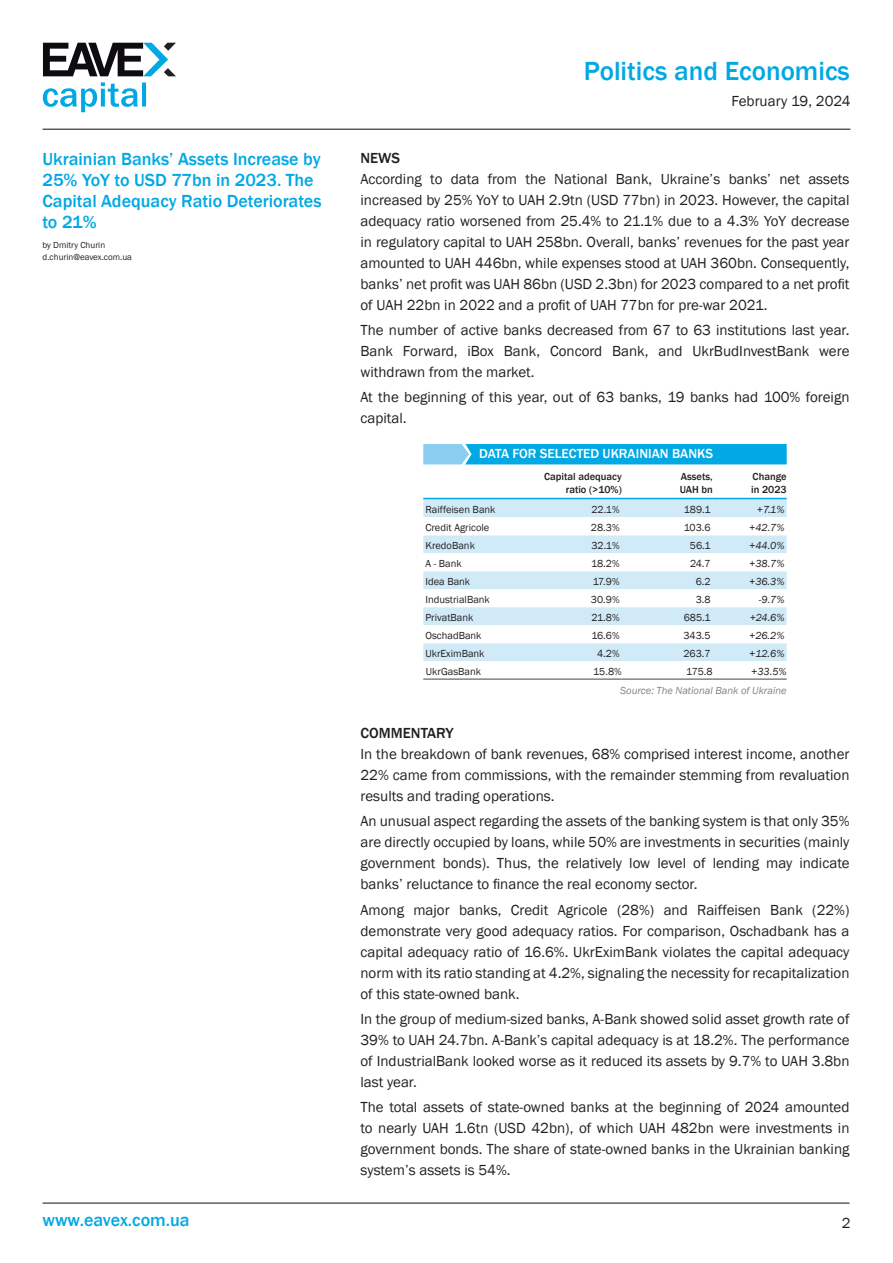
<style>
.page{position:relative;width:893px;height:1263px;background:#fff}
.page>*{position:absolute;margin:0;border:0;box-sizing:border-box;transform-origin:0 0}
.t1{font:500 27px "Franklin Gothic";color:#00a8e4}
.t2{font:500 18px/21px "Franklin Gothic";color:#00a8e4}
.t3{font:15px/21px "Franklin Gothic";color:#231f20;text-align:justify}
.t4{font:500 15px "Franklin Gothic";color:#231f20}
.t5{font:500 13.5px "Franklin Gothic";color:#fff}
.t6{font:10.5px "Franklin Gothic";color:#231f20}
.t7{font:italic 10.5px "Franklin Gothic";color:#231f20}
.t8{font:500 10.5px/12.6px "Franklin Gothic";color:#231f20}
.t9{font:italic 10.5px "Franklin Gothic";color:#808285}
.t10{font:9px/12px "Franklin Gothic";color:#231f20}
</style>
<div class="page">
<hr style="left:43px;top:1203px;width:806px;height:1px;background:#0e0b11">
<hr style="left:43px;top:129px;width:807px;height:1px;background:#0e0b11">
<svg style="left:43px;top:43px;width:133px;height:33px"></svg>
<svg style="left:43px;top:82px;width:103px;height:30px"></svg>
<svg style="left:423px;top:444px;width:364px;height:20px;background:#12ade5"></svg>
<div style="left:423px;top:499px;width:364px;height:18px;background:#d1eaf8"></div>
<svg style="left:423px;top:535px;width:364px;height:126px;fill:#d1eaf8"></svg>
<hr style="left:541px;top:498px;width:81px;height:1px;background:#00a8e4">
<hr style="left:622px;top:498px;width:91px;height:1px;background:#00a8e4">
<hr style="left:713px;top:498px;width:74px;height:1px;background:#00a8e4">
<hr style="left:423px;top:498px;width:118px;height:1px;background:#00a8e4">
<hr style="left:423px;top:678px;width:118px;height:2px;background:#808285">
<hr style="left:541px;top:678px;width:81px;height:2px;background:#808285">
<hr style="left:622px;top:678px;width:91px;height:2px;background:#808285">
<hr style="left:713px;top:678px;width:74px;height:2px;background:#808285">
<h1 class="t1" style="left:584px;top:55px;width:267px">Politics and Economics</h1>
<p class="t2" style="left:43px;top:148px;width:280px">Ukrainian Banks’ Assets Increase by<br>25% YoY to USD 77bn in 2023. The<br>Capital Adequacy Ratio Deteriorates to 21%</p>
<p class="t10" style="left:43px;top:239px;width:91px">by Dmitry Churin d.churin@eavex.com.ua</p>
<p class="t3" style="left:731px;top:91px;width:120px">February 19, 2024</p>
<p class="t4" style="left:360px;top:148px;width:41px">NEWS</p>
<p class="t3" style="left:360px;top:168px;width:491px">According to data from the National Bank, Ukraine’s banks’ net assets increased by 25% YoY to UAH 2.9tn (USD 77bn) in 2023. However, the capital adequacy ratio worsened from 25.4% to 21.1% due to a 4.3% YoY decrease in regulatory capital to UAH 258bn. Overall, banks’ revenues for the past year amounted to UAH 446bn, while expenses stood at UAH 360bn. Consequently, banks’ net profit was UAH 86bn (USD 2.3bn) for 2023 compared to a net profit of UAH 22bn in 2022 and a profit of UAH 77bn for pre-war 2021.</p>
<p class="t3" style="left:360px;top:320px;width:490px">The number of active banks decreased from 67 to 63 institutions last year.<br>Bank Forward, iBox Bank, Concord Bank, and UkrBudInvestBank were withdrawn from the market.</p>
<p class="t3" style="left:360px;top:387px;width:490px">At the beginning of this year, out of 63 banks, 19 banks had 100% foreign capital.</p>
<p class="t5" style="left:479px;top:445px;width:235px">DATA FOR SELECTED UKRAINIAN BANKS</p>
<p class="t8" style="left:544px;top:470px;width:79px;text-align:right">Capital adequacy ratio (&gt;10%)</p>
<p class="t8" style="left:680px;top:470px;width:35px">Assets,<br>UAH bn</p>
<p class="t8" style="left:751px;top:470px;width:37px">Change in 2023</p>
<p class="t6" style="left:425px;top:503px;width:72px">Raiffeisen Bank</p>
<p class="t6" style="left:591px;top:503px;width:30px">22.1%</p>
<p class="t6" style="left:684px;top:503px;width:28px">189.1</p>
<p class="t7" style="left:757px;top:503px;width:29px">+7.1%</p>
<p class="t6" style="left:425px;top:521px;width:65px">Credit Agricole</p>
<p class="t6" style="left:591px;top:521px;width:30px">28.3%</p>
<p class="t6" style="left:684px;top:521px;width:28px">103.6</p>
<p class="t7" style="left:749px;top:521px;width:37px">+42.7%</p>
<p class="t6" style="left:425px;top:539px;width:51px">KredoBank</p>
<p class="t6" style="left:591px;top:539px;width:30px">32.1%</p>
<p class="t6" style="left:690px;top:539px;width:22px">56.1</p>
<p class="t7" style="left:749px;top:539px;width:37px">+44.0%</p>
<p class="t6" style="left:425px;top:557px;width:38px">А - Bank</p>
<p class="t6" style="left:591px;top:557px;width:30px">18.2%</p>
<p class="t6" style="left:690px;top:557px;width:22px">24.7</p>
<p class="t7" style="left:749px;top:557px;width:37px">+38.7%</p>
<p class="t6" style="left:425px;top:575px;width:46px">Idea Bank</p>
<p class="t6" style="left:593px;top:575px;width:28px">17.9%</p>
<p class="t6" style="left:696px;top:575px;width:16px">6.2</p>
<p class="t7" style="left:749px;top:575px;width:37px">+36.3%</p>
<p class="t6" style="left:425px;top:593px;width:66px">IndustrialBank</p>
<p class="t6" style="left:591px;top:593px;width:30px">30.9%</p>
<p class="t6" style="left:696px;top:593px;width:16px">3.8</p>
<p class="t7" style="left:759px;top:593px;width:27px">-9.7%</p>
<p class="t6" style="left:425px;top:611px;width:50px">PrivatBank</p>
<p class="t6" style="left:591px;top:611px;width:30px">21.8%</p>
<p class="t6" style="left:684px;top:611px;width:28px">685.1</p>
<p class="t7" style="left:750px;top:611px;width:36px">+24.6%</p>
<p class="t6" style="left:425px;top:629px;width:58px">OschadBank</p>
<p class="t6" style="left:591px;top:629px;width:30px">16.6%</p>
<p class="t6" style="left:683px;top:629px;width:29px">343.5</p>
<p class="t7" style="left:749px;top:629px;width:37px">+26.2%</p>
<p class="t6" style="left:425px;top:647px;width:61px">UkrEximBank</p>
<p class="t6" style="left:597px;top:647px;width:24px">4.2%</p>
<p class="t6" style="left:683px;top:647px;width:29px">263.7</p>
<p class="t7" style="left:749px;top:647px;width:37px">+12.6%</p>
<p class="t6" style="left:426px;top:665px;width:57px">UkrGasBank</p>
<p class="t6" style="left:593px;top:665px;width:30px">15.8%</p>
<p class="t6" style="left:686px;top:665px;width:28px">175.8</p>
<p class="t7" style="left:751px;top:665px;width:37px">+33.5%</p>
<p class="t9" style="left:620px;top:684px;width:168px">Source: The National Bank of Ukraine</p>
<p class="t4" style="left:360px;top:724px;width:95px">COMMENTARY</p>
<p class="t3" style="left:360px;top:744px;width:490px">In the breakdown of bank revenues, 68% comprised interest income, another 22% came from commissions, with the remainder stemming from revaluation results and trading operations.</p>
<p class="t3" style="left:360px;top:811px;width:491px">An unusual aspect regarding the assets of the banking system is that only 35% are directly occupied by loans, while 50% are investments in securities (mainly government bonds). Thus, the relatively low level of lending may indicate banks’ reluctance to finance the real economy sector.</p>
<p class="t3" style="left:360px;top:899px;width:490px">Among major banks, Credit Agricole (28%) and Raiffeisen Bank (22%) demonstrate very good adequacy ratios. For comparison, Oschadbank has a capital adequacy ratio of 16.6%. UkrEximBank violates the capital adequacy norm with its ratio standing at 4.2%, signaling the necessity for recapitalization of this state-owned bank.</p>
<p class="t3" style="left:360px;top:1009px;width:490px">In the group of medium-sized banks, A-Bank showed solid asset growth rate of 39% to UAH 24.7bn. A-Bank’s capital adequacy is at 18.2%. The performance of IndustrialBank looked worse as it reduced its assets by 9.7% to UAH 3.8bn last year.</p>
<p class="t3" style="left:360px;top:1097px;width:490px">The total assets of state-owned banks at the beginning of 2024 amounted to nearly UAH 1.6tn (USD 42bn), of which UAH 482bn were investments in government bonds. The share of state-owned banks in the Ukrainian banking system’s assets is 54%.</p>
<p class="t2" style="left:43px;top:1210px;width:149px">www.eavex.com.ua</p>
<p class="t3" style="left:842px;top:1213px;width:10px">2</p>
</div>
